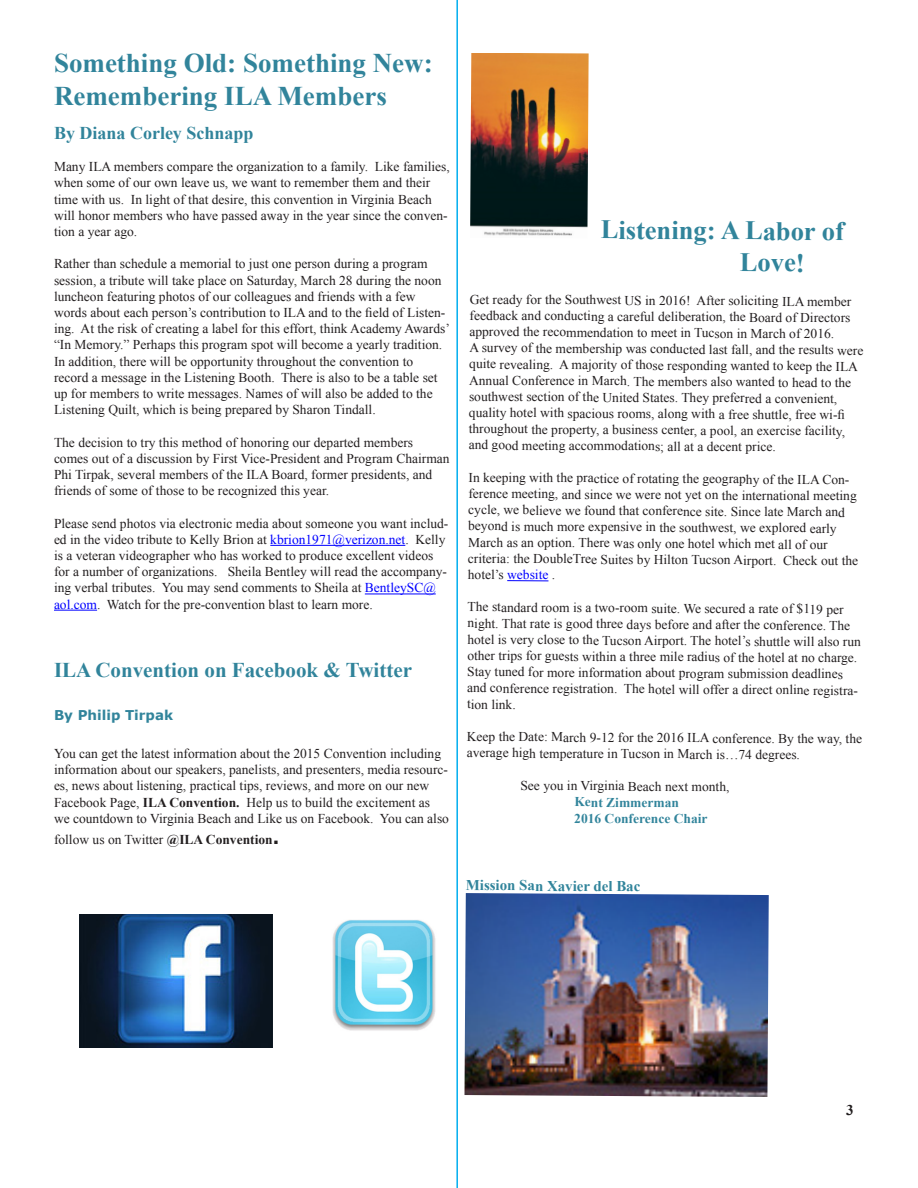
<style>
.page{position:relative;width:918px;height:1188px;background:#fff}
.page>*{position:absolute;margin:0;border:0;box-sizing:border-box;transform-origin:0 0}
.t1{font:700 27px/32.4px "Times New Roman";color:#31849b}
.t2{font:700 26.55px/32.2px "Times New Roman";letter-spacing:-.01em;color:#31849b}
.t3{font:700 21px "Times New Roman";color:#31849b}
.t4{font:700 18px "Times New Roman";color:#31849b}
.t5{font:700 14.85px "Times New Roman";letter-spacing:-.01em;color:#31849b}
.t6{font:700 14.85px "Times New Roman";color:#231f20}
.t7{font:13.5px/16.2px "Times New Roman";color:#231f20}
.t8{font:700 13.5px "Times New Roman";letter-spacing:-.01em;color:#31849b}
.t9{font:700 13.5px "Verdana";color:#31849b}
.s1{color:#00f}
.s2{font-weight:700}
.s3{font-family:"Verdana";font-weight:700;font-size:18px}
</style>
<div class="page">
<hr style="left:270px;top:545px;width:135px;height:1px;background:#00f">
<hr style="left:365px;top:594px;width:71px;height:1px;background:#00f">
<hr style="left:54px;top:610px;width:43px;height:1px;background:#00f">
<img style="left:79px;top:914px;width:193px;height:134px">
<img style="left:332px;top:920px;width:104px;height:111px">
<hr style="left:507px;top:580px;width:41px;height:1px;background:#00f">
<img style="left:470px;top:53px;width:119px;height:183px">
<img style="left:464px;top:893px;width:305px;height:204px">
<hr style="left:456px;top:0;width:2px;height:1188px;background:#00aeef">
<p class="t1" style="left:54px;top:46px;width:380px">Something Old: Something New:<br>Remembering ILA Members</p>
<p class="t4" style="left:54px;top:120px;width:201px">By Diana Corley Schnapp</p>
<p class="t7" style="left:54px;top:158px;width:397px">Many ILA members compare the organization to a family. Like families, when some of our own leave us, we want to remember them and their time with us. In light of that desire, this convention in Virginia Beach will honor members who have passed away in the year since the conven&shy;tion a year ago.</p>
<p class="t7" style="left:54px;top:256px;width:397px">Rather than schedule a memorial to just one person during a program session, a tribute will take place on Saturday, March 28 during the noon luncheon featuring photos of our colleagues and friends with a few words about each person’s contribution to ILA and to the field of Listen&shy;ing. At the risk of creating a label for this effort, think Academy Awards’ “In Memory.” Perhaps this program spot will become a yearly tradition.<br>In addition, there will be opportunity throughout the convention to record a message in the Listening Booth. There is also to be a table set up for members to write messages. Names of will also be added to the Listening Quilt, which is being prepared by Sharon Tindall.</p>
<p class="t7" style="left:54px;top:434px;width:397px">The decision to try this method of honoring our departed members comes out of a discussion by First Vice-President and Program Chairman Phi Tirpak, several members of the ILA Board, former presidents, and friends of some of those to be recognized this year.</p>
<p class="t7" style="left:54px;top:515px;width:396px">Please send photos via electronic media about someone you want includ&shy;ed in the video tribute to Kelly Brion at <span class="s1">kbrion1971@verizon.net</span>. Kelly is a veteran videographer who has worked to produce excellent videos for a number of organizations. Sheila Bentley will read the accompany&shy;ing verbal tributes. You may send comments to Sheila at <span class="s1">BentleySC@ aol.com</span>. Watch for the pre-convention blast to learn more.</p>
<p class="t3" style="left:54px;top:656px;width:359px">ILA Convention on Facebook &amp; Twitter</p>
<p class="t9" style="left:54px;top:707px;width:121px">By Philip Tirpak</p>
<p class="t7" style="left:54px;top:745px;width:397px">You can get the latest information about the 2015 Convention including information about our speakers, panelists, and presenters, media resourc&shy;es, news about listening, practical tips, reviews, and more on our new Facebook Page, <span class="s2">ILA Convention.</span> Help us to build the excitement as we countdown to Virginia Beach and Like us on Facebook. You can also</p>
<p class="t7" style="left:54px;top:832px;width:227px">follow us on Twitter <span class="s2">@ILA Convention</span><span class="s3">.</span></p>
<p class="t2" style="left:740px;top:213px;width:106px;text-indent:-139px">Listening: A Labor of<br>Love!</p>
<p class="t7" style="left:469px;top:292px;width:383px;text-align:justify">Get ready for the Southwest US in 2016! After soliciting ILA member feedback and conducting a careful deliberation, the Board of Directors approved the recommendation to meet in Tucson in March of 2016.</p>
<p class="t7" style="left:469px;top:341px;width:396px">A survey of the membership was conducted last fall, and the results were quite revealing. A majority of those responding wanted to keep the ILA Annual Conference in March. The members also wanted to head to the southwest section of the United States. They preferred a convenient, quality hotel with spacious rooms, along with a free shuttle, free wi-fi throughout the property, a business center, a pool, an exercise facility, and good meeting accommodations; all at a decent price.</p>
<p class="t7" style="left:468px;top:470px;width:392px">In keeping with the practice of rotating the geography of the ILA Con&shy;ference meeting, and since we were not yet on the international meeting cycle, we believe we found that conference site. Since late March and beyond is much more expensive in the southwest, we explored early March as an option. There was only one hotel which met all of our criteria: the DoubleTree Suites by Hilton Tucson Airport. Check out the hotel’s <span class="s1">website</span> .</p>
<p class="t7" style="left:467px;top:600px;width:395px">The standard room is a two-room suite. We secured a rate of $119 per night. That rate is good three days before and after the conference. The hotel is very close to the Tucson Airport. The hotel’s shuttle will also run other trips for guests within a three mile radius of the hotel at no charge.</p>
<p class="t7" style="left:467px;top:665px;width:393px;line-height:15.6px">Stay tuned for more information about program submission deadlines and conference registration. The hotel will offer a direct online registra&shy;tion link.</p>
<p class="t7" style="left:467px;top:730px;width:397px">Keep the Date: March 9-12 for the 2016 ILA conference. By the way, the average high temperature in Tucson in March is…74 degrees.</p>
<p class="t7" style="left:520px;top:778px;width:211px">See you in Virginia Beach next month,</p>
<p class="t8" style="left:574px;top:793px;width:106px">Kent Zimmerman</p>
<p class="t8" style="left:574px;top:809px;width:135px">2016 Conference Chair</p>
<p class="t5" style="left:466px;top:875px;width:176px">Mission San Xavier del Bac</p>
<p class="t6" style="left:846px;top:1100px;width:9px">3</p>
</div>
